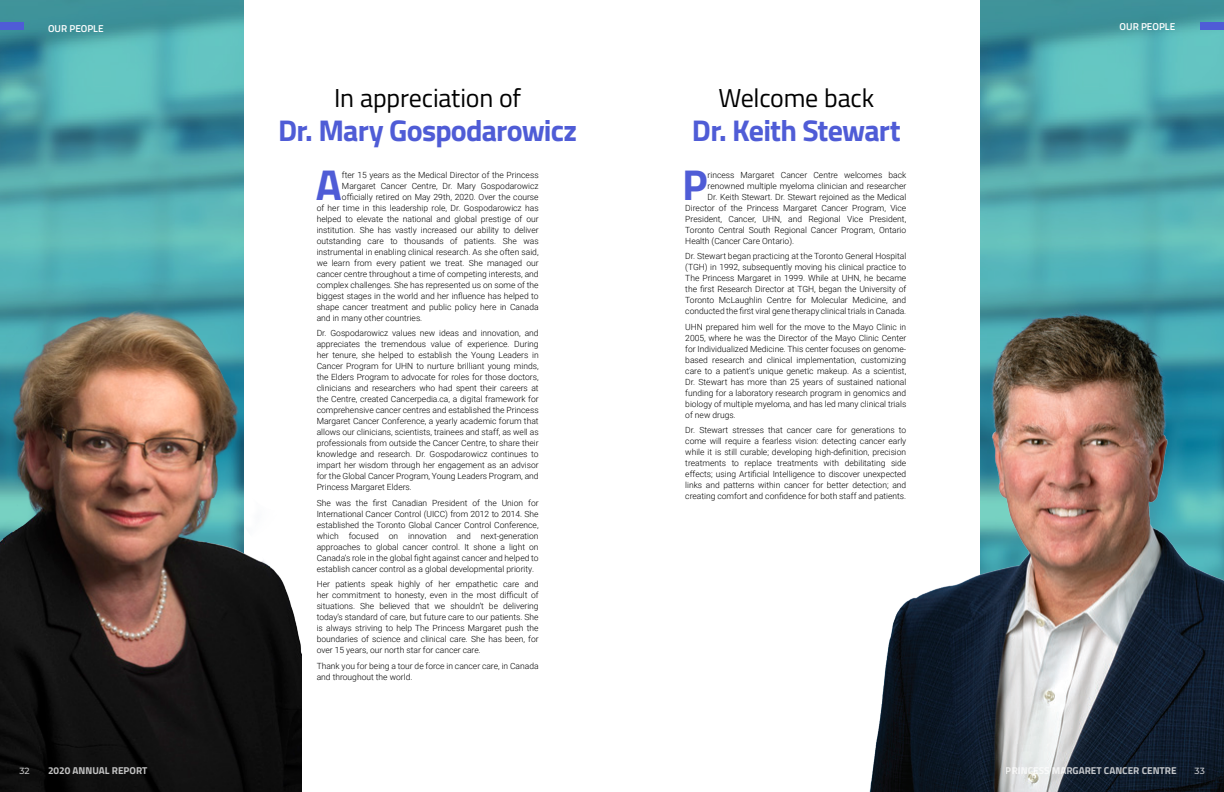
<style>
.page{position:relative;width:1224px;height:792px;background:#fff}
.page>*{position:absolute;margin:0;border:0;box-sizing:border-box;transform-origin:0 0}
.Drop_cap{font:700 43.3px "Titillium Web";color:#4f5cd6}
.Body_Title_Larger{font:700 30px "Titillium Web";letter-spacing:-.025em;color:#4f5cd6}
.Body_Title__Blue{font:26px "Titillium Web";letter-spacing:-.01em;color:#000}
.t1{font:700 10px "Titillium Web";color:#fff}
.t2{font:600 10px "Titillium Web";color:#fff}
.t3{font:500 9px "Montserrat";color:#fff}
.Body_text{font:300 8.5px/11px "Roboto";color:#000;text-align:justify}
.Drop_cap-2{font:300 8.5px "Roboto";color:#000}
</style>
<div class="page">
<svg style="left:24px;top:0;width:219px;height:249px;background:#51a8ad"></svg>
<svg style="left:981px;top:0;width:243px;height:280px;background:#50a8ad"></svg>
<svg style="left:0;top:0;width:24px;height:249px;background:#489ba3"></svg>
<img style="left:869px;top:280px;width:355px;height:512px">
<div style="left:0;top:22px;width:24px;height:8px;background:#4f5cd6"></div>
<div style="left:1200px;top:22px;width:24px;height:8px;background:#4f5cd6"></div>
<img style="left:0;top:249px;width:302px;height:543px">
<p class="t2" style="left:48px;top:21px;width:57px">OUR PEOPLE</p>
<p class="t2" style="left:1120px;top:19px;width:57px">OUR PEOPLE</p>
<p class="Body_Title__Blue" style="left:334px;top:79px;width:188px">In appreciation of</p>
<p class="Body_Title_Larger" style="left:278px;top:107px;width:301px">Dr. Mary Gospodarowicz</p>
<p class="Drop_cap" style="left:316px;top:152px;width:28px">A</p>
<p class="Drop_cap-2" style="left:342px;top:169px;width:198px">fter 15 years as the Medical Director of the Princess</p>
<p class="Drop_cap-2" style="left:342px;top:180px;width:198px">Margaret Cancer Centre, Dr. Mary Gospodarowicz</p>
<p class="Drop_cap-2" style="left:342px;top:191px;width:198px">officially retired on May 29th, 2020. Over the course</p>
<p class="Drop_cap-2" style="left:317px;top:202px;width:223px">of her time in this leadership role, Dr. Gospodarowicz has</p>
<p class="Drop_cap-2" style="left:317px;top:213px;width:223px">helped to elevate the national and global prestige of our</p>
<p class="Drop_cap-2" style="left:317px;top:224px;width:223px">institution. She has vastly increased our ability to deliver</p>
<p class="Drop_cap-2" style="left:317px;top:235px;width:223px">outstanding care to thousands of patients. She was</p>
<p class="Drop_cap-2" style="left:317px;top:246px;width:223px">instrumental in enabling clinical research. As she often said,</p>
<p class="Drop_cap-2" style="left:317px;top:257px;width:223px">we learn from every patient we treat. She managed our</p>
<p class="Drop_cap-2" style="left:317px;top:268px;width:223px">cancer centre throughout a time of competing interests, and</p>
<p class="Drop_cap-2" style="left:317px;top:279px;width:223px">complex challenges. She has represented us on some of the</p>
<p class="Drop_cap-2" style="left:317px;top:290px;width:223px">biggest stages in the world and her influence has helped to</p>
<p class="Drop_cap-2" style="left:317px;top:301px;width:223px">shape cancer treatment and public policy here in Canada</p>
<p class="Drop_cap-2" style="left:317px;top:312px;width:107px">and in many other countries.</p>
<p class="Body_text" style="left:317px;top:328px;width:223px">Dr. Gospodarowicz values new ideas and innovation, and appreciates the tremendous value of experience. During her tenure, she helped to establish the Young Leaders in Cancer Program for UHN to nurture brilliant young minds, the Elders Program to advocate for roles for those doctors, clinicians and researchers who had spent their careers at the Centre, created Cancerpedia.ca, a digital framework for comprehensive cancer centres and established the Princess Margaret Cancer Conference, a yearly academic forum that allows our clinicians, scientists, trainees and staff, as well as professionals from outside the Cancer Centre, to share their knowledge and research. Dr. Gospodarowicz continues to impart her wisdom through her engagement as an advisor for the Global Cancer Program, Young Leaders Program, and Princess Margaret Elders.</p>
<p class="Body_text" style="left:317px;top:497px;width:223px">She was the first Canadian President of the Union for International Cancer Control (UICC) from 2012 to 2014. She established the Toronto Global Cancer Control Conference, which focused on innovation and next-generation approaches to global cancer control. It shone a light on Canada’s role in the global fight against cancer and helped to establish cancer control as a global developmental priority.</p>
<p class="Body_text" style="left:317px;top:579px;width:223px">Her patients speak highly of her empathetic care and her commitment to honesty, even in the most difficult of situations. She believed that we shouldn’t be delivering today’s standard of care, but future care to our patients. She is always striving to help The Princess Margaret push the boundaries of science and clinical care. She has been, for over 15 years, our north star for cancer care.</p>
<p class="Body_text" style="left:317px;top:660px;width:223px">Thank you for being a tour de force in cancer care, in Canada and throughout the world.</p>
<p class="Body_Title__Blue" style="left:718px;top:79px;width:157px">Welcome back</p>
<p class="Body_Title_Larger" style="left:692px;top:107px;width:210px">Dr. Keith Stewart</p>
<p class="Drop_cap" style="left:682px;top:152px;width:27px">P</p>
<p class="Drop_cap-2" style="left:708px;top:169px;width:200px">rincess Margaret Cancer Centre welcomes back</p>
<p class="Drop_cap-2" style="left:708px;top:180px;width:200px">renowned multiple myeloma clinician and researcher</p>
<p class="Drop_cap-2" style="left:708px;top:191px;width:200px">Dr. Keith Stewart. Dr. Stewart rejoined as the Medical</p>
<p class="Drop_cap-2" style="left:685px;top:202px;width:223px">Director of the Princess Margaret Cancer Program, Vice</p>
<p class="Drop_cap-2" style="left:685px;top:213px;width:222px">President, Cancer, UHN, and Regional Vice President,</p>
<p class="Drop_cap-2" style="left:685px;top:224px;width:222px">Toronto Central South Regional Cancer Program, Ontario</p>
<p class="Drop_cap-2" style="left:685px;top:235px;width:110px">Health (Cancer Care Ontario).</p>
<p class="Body_text" style="left:685px;top:251px;width:223px">Dr. Stewart began practicing at the Toronto General Hospital (TGH) in 1992, subsequently moving his clinical practice to The Princess Margaret in 1999. While at UHN, he became the first Research Director at TGH, began the University of Toronto McLaughlin Centre for Molecular Medicine, and conducted the first viral gene therapy clinical trials in Canada.</p>
<p class="Body_text" style="left:685px;top:321px;width:223px">UHN prepared him well for the move to the Mayo Clinic in 2005, where he was the Director of the Mayo Clinic Center for Individualized Medicine. This center focuses on genome&shy;based research and clinical implementation, customizing care to a patient’s unique genetic makeup. As a scientist, Dr. Stewart has more than 25 years of sustained national funding for a laboratory research program in genomics and biology of multiple myeloma, and has led many clinical trials of new drugs.</p>
<p class="Body_text" style="left:685px;top:425px;width:223px">Dr. Stewart stresses that cancer care for generations to come will require a fearless vision: detecting cancer early while it is still curable; developing high-definition, precision treatments to replace treatments with debilitating side effects; using Artificial Intelligence to discover unexpected links and patterns within cancer for better detection; and creating comfort and confidence for both staff and patients.</p>
<p class="t3" style="left:20px;top:765px;width:12px">32</p>
<p class="t1" style="left:48px;top:763px;width:101px">2020 ANNUAL REPORT</p>
<p class="t1" style="left:1006px;top:763px;width:172px">PRINCESS MARGARET CANCER CENTRE</p>
<p class="t3" style="left:1195px;top:765px;width:12px">33</p>
</div>
